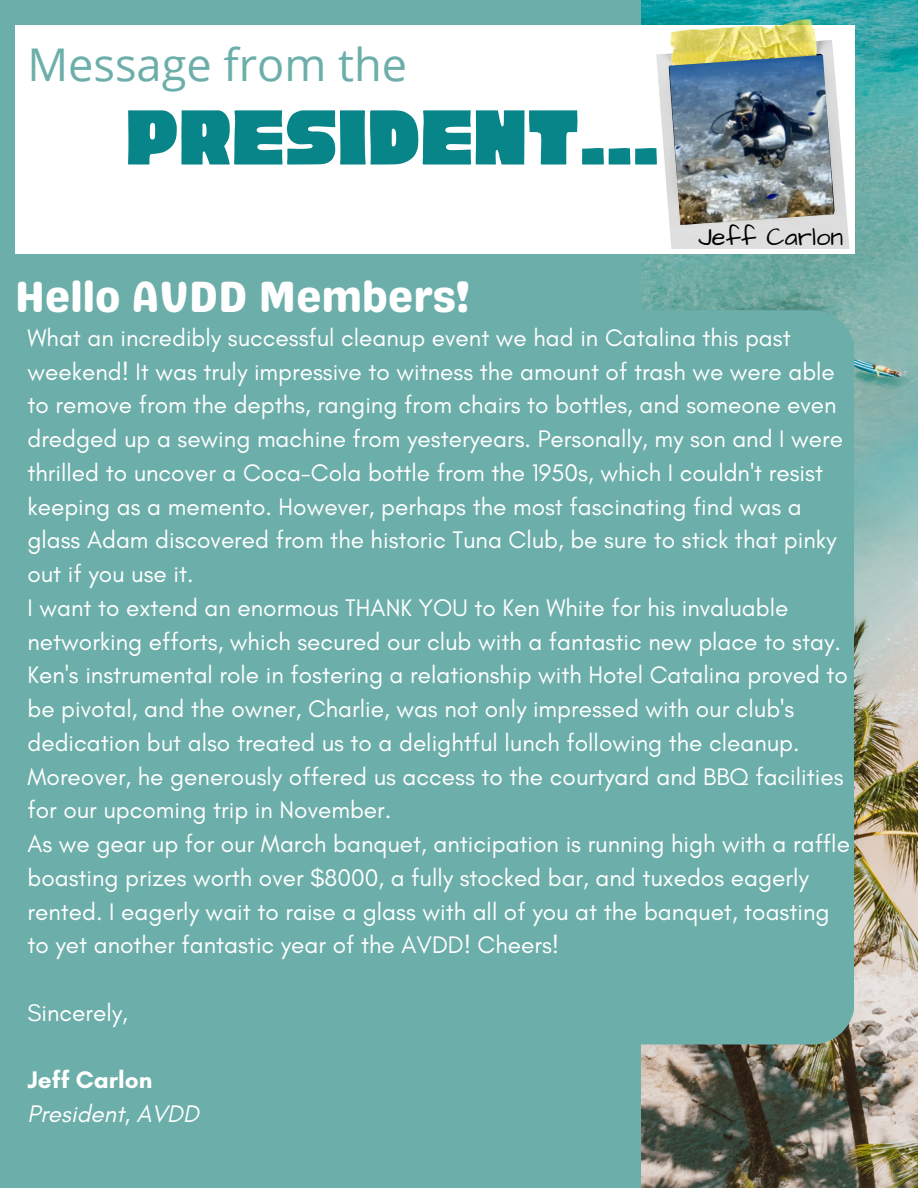
<style>
.page{position:relative;width:918px;height:1188px;background:#6caea9}
.page>*{position:absolute;margin:0;border:0;box-sizing:border-box;transform-origin:0 0}
.t1{font:86.1px "Cubao Free Regular";color:#088589}
.t2{font:45.15px "Open Sans";color:#6caea9}
.t3{font:43.8px "Genty Sans";color:#fff}
.t4{font:25.5px "Architects Daughter";letter-spacing:.005em;color:#000}
.t5{font:24.45px/33.8px "Glacial Indifference";color:#fff}
.t6{font:italic 24.45px "Glacial Indifference";color:#fff}
.t7{font:700 24.45px "Glacial Indifference";color:#fff}
</style>
<div class="page">
<img style="left:642px;top:0;width:276px;height:1187px">
<div style="left:15px;top:25px;width:840px;height:229px;background:#fff"></div>
<img style="left:656px;top:20px;width:221px;height:228px">
<svg style="left:642px;top:310px;width:212px;height:734px"></svg>
<img style="left:669px;top:55px;width:165px;height:170px">
<p class="t2" style="left:27px;top:33px;width:381px">Message from the</p>
<p class="t1" style="left:126px;top:96px;width:535px">PRESIDENT...</p>
<p class="t3" style="left:15px;top:270px;width:456px">Hello AVDD Members!</p>
<p class="t4" style="left:698px;top:220px;width:146px">Jeff Carlon</p>
<p class="t5" style="left:27px;top:320px;width:817px">What an incredibly successful cleanup event we had in Catalina this past weekend! It was truly impressive to witness the amount of trash we were able to remove from the depths, ranging from chairs to bottles, and someone even dredged up a sewing machine from yesteryears. Personally, my son and I were thrilled to uncover a Coca-Cola bottle from the 1950s, which I couldn't resist keeping as a memento. However, perhaps the most fascinating find was a glass Adam discovered from the historic Tuna Club, be sure to stick that pinky out if you use it.</p>
<h1 class="t5" style="left:27px;top:590px;width:822px">I want to extend an enormous THANK YOU to Ken White for his invaluable networking efforts, which secured our club with a fantastic new place to stay.<br>Ken's instrumental role in fostering a relationship with Hotel Catalina proved to be pivotal, and the owner, Charlie, was not only impressed with our club's dedication but also treated us to a delightful lunch following the cleanup.<br>Moreover, he generously offered us access to the courtyard and BBQ facilities for our upcoming trip in November.</h1>
<p class="t5" style="left:27px;top:827px;width:824px">As we gear up for our March banquet, anticipation is running high with a raffle boasting prizes worth over $8000, a fully stocked bar, and tuxedos eagerly rented. I eagerly wait to raise a glass with all of you at the banquet, toasting to yet another fantastic year of the AVDD! Cheers!</p>
<h2 class="t5" style="left:27px;top:995px;width:102px">Sincerely,</h2>
<p class="t7" style="left:27px;top:1065px;width:126px">Jeff Carlon</p>
<p class="t6" style="left:27px;top:1099px;width:173px">President, AVDD</p>
</div>
